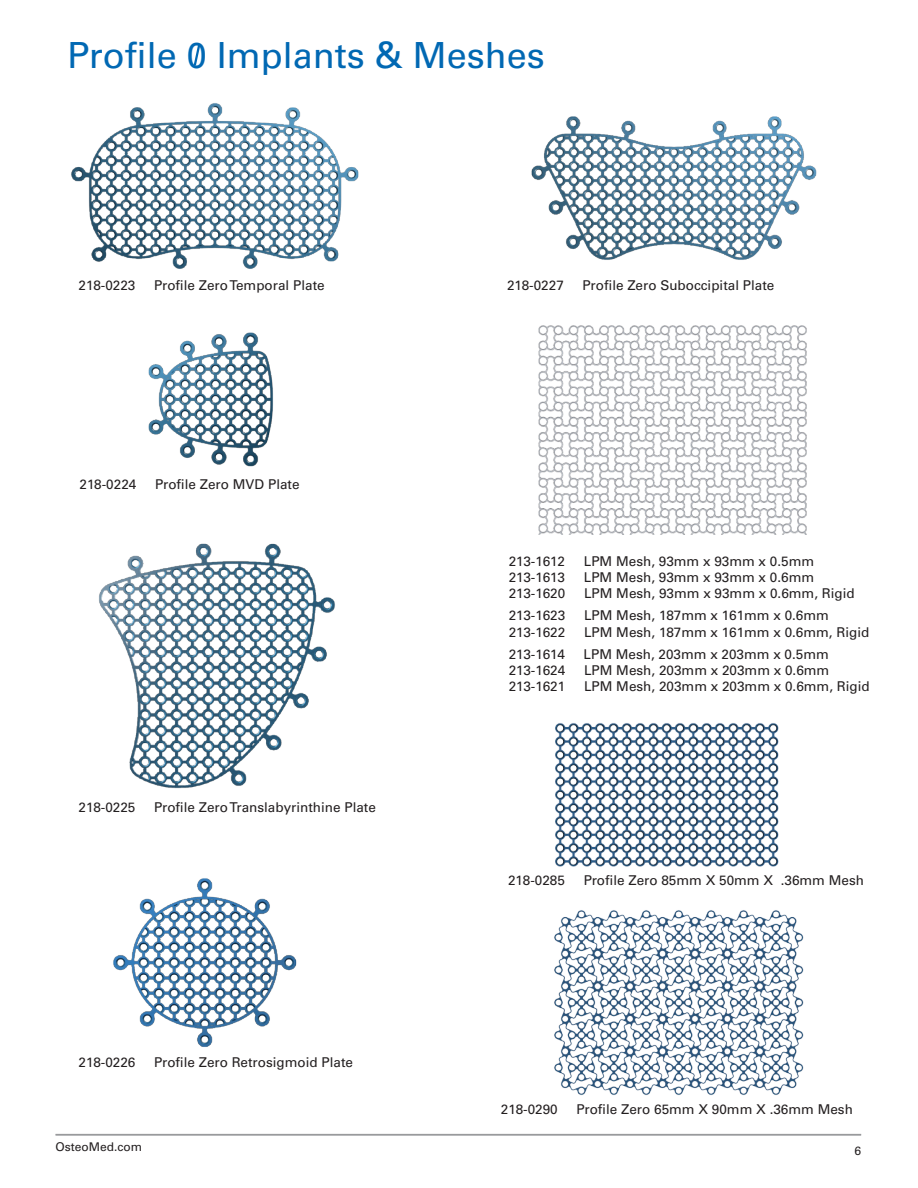
<style>
.page{position:relative;width:918px;height:1188px;background:#fff}
.page>*{position:absolute;margin:0;border:0;box-sizing:border-box;transform-origin:0 0}
.t1{font:36px "Univers LT Std";color:#0168b3}
.t2{font:13.5px "Univers LT Std";color:#231f20}
.t3{font:12px "Univers LT Std";color:#231f20}
</style>
<div class="page">
<hr style="left:56px;top:1134px;width:805px;height:1px;background:#919295">
<hr style="left:56px;top:1135px;width:805px;height:1px;background:#919295">
<img style="left:555px;top:723px;width:224px;height:144px">
<img style="left:554px;top:910px;width:250px;height:185px">
<svg style="left:193px;top:44px;width:8px;height:22px"></svg>
<img style="left:71px;top:103px;width:288px;height:166px">
<img style="left:148px;top:332px;width:125px;height:135px">
<img style="left:99px;top:543px;width:236px;height:246px">
<img style="left:113px;top:878px;width:184px;height:169px">
<img style="left:531px;top:116px;width:286px;height:144px">
<img style="left:538px;top:325px;width:269px;height:209px">
<h1 class="t1" style="left:68px;top:34px;width:479px">Profile 0 Implants &amp; Meshes</h1>
<p class="t2" style="left:79px;top:277px;width:58px">218-0223</p>
<p class="t2" style="left:154px;top:277px;width:172px">Profile Zero Temporal Plate</p>
<p class="t2" style="left:80px;top:476px;width:58px">218-0224</p>
<p class="t2" style="left:155px;top:476px;width:146px">Profile Zero MVD Plate</p>
<p class="t2" style="left:79px;top:799px;width:58px">218-0225</p>
<p class="t2" style="left:154px;top:799px;width:223px">Profile Zero Translabyrinthine Plate</p>
<p class="t2" style="left:79px;top:1054px;width:58px">218-0226</p>
<p class="t2" style="left:154px;top:1054px;width:200px">Profile Zero Retrosigmoid Plate</p>
<p class="t2" style="left:507px;top:277px;width:58px">218-0227</p>
<p class="t2" style="left:583px;top:277px;width:193px">Profile Zero Suboccipital Plate</p>
<p class="t2" style="left:509px;top:553px;width:58px">213-1612</p>
<p class="t2" style="left:584px;top:553px;width:232px">LPM Mesh, 93mm x 93mm x 0.5mm</p>
<p class="t2" style="left:509px;top:569px;width:58px">213-1613</p>
<p class="t2" style="left:584px;top:569px;width:232px">LPM Mesh, 93mm x 93mm x 0.6mm</p>
<p class="t2" style="left:509px;top:585px;width:58px">213-1620</p>
<p class="t2" style="left:584px;top:585px;width:272px">LPM Mesh, 93mm x 93mm x 0.6mm, Rigid</p>
<p class="t2" style="left:509px;top:608px;width:58px">213-1623</p>
<p class="t2" style="left:584px;top:608px;width:246px">LPM Mesh, 187mm x 161mm x 0.6mm</p>
<p class="t2" style="left:509px;top:624px;width:58px">213-1622</p>
<p class="t2" style="left:584px;top:624px;width:287px">LPM Mesh, 187mm x 161mm x 0.6mm, Rigid</p>
<p class="t2" style="left:509px;top:646px;width:58px">213-1614</p>
<p class="t2" style="left:584px;top:646px;width:247px">LPM Mesh, 203mm x 203mm x 0.5mm</p>
<p class="t2" style="left:509px;top:662px;width:58px">213-1624</p>
<p class="t2" style="left:584px;top:662px;width:247px">LPM Mesh, 203mm x 203mm x 0.6mm</p>
<p class="t2" style="left:509px;top:678px;width:58px">213-1621</p>
<p class="t2" style="left:584px;top:678px;width:287px">LPM Mesh, 203mm x 203mm x 0.6mm, Rigid</p>
<p class="t2" style="left:508px;top:872px;width:58px">218-0285</p>
<p class="t2" style="left:584px;top:872px;width:282px">Profile Zero 85mm X 50mm X .36mm Mesh</p>
<p class="t2" style="left:501px;top:1101px;width:58px">218-0290</p>
<p class="t2" style="left:576px;top:1101px;width:278px">Profile Zero 65mm X 90mm X .36mm Mesh</p>
<p class="t3" style="left:56px;top:1139px;width:88px">OsteoMed.com</p>
<p class="t3" style="left:855px;top:1144px;width:8px">6</p>
</div>
